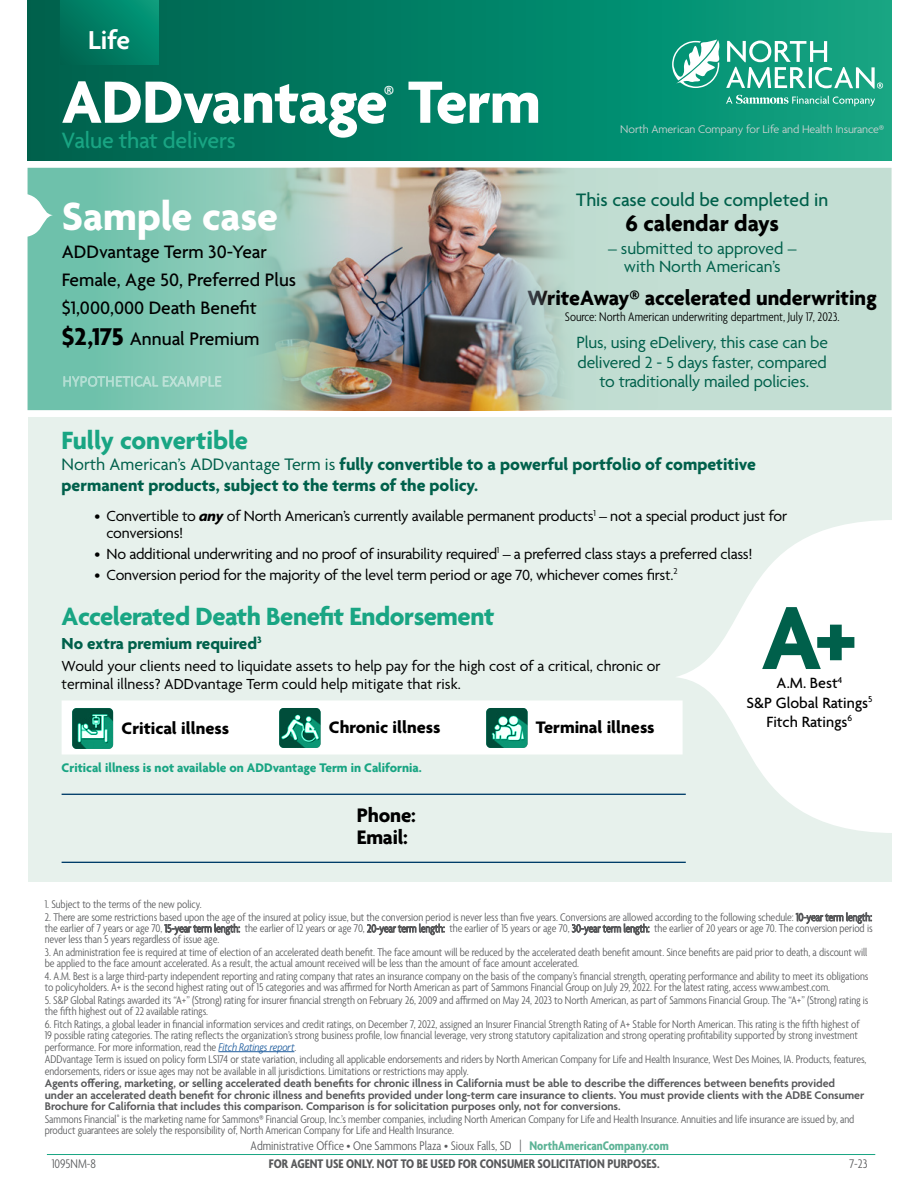
<style>
.page{position:relative;width:918px;height:1188px;background:#fff}
.page>*{position:absolute;margin:0;border:0;box-sizing:border-box;transform-origin:0 0}
.t1{font:700 96.3px "Agenda";color:#00604b}
.t2{font:700 64.5px "Agenda";letter-spacing:-.01em;color:#fff}
.t3{font:700 42.6px "Agenda";color:#fff}
.t4{font:600 28.05px "Agenda";color:#fff}
.t5{font:700 27px "Agenda";letter-spacing:-.015em;color:#19a583}
.t6{font:500 24px "Agenda";letter-spacing:-.01em;color:#19a583}
.t7{font:700 24px "Agenda";letter-spacing:-.005em;color:#000}
.t8{font:700 22.35px "Agenda";color:#000}
.t9{font:500 21.9px "Agenda";color:#fff}
.t10{font:700 21.15px/22.4px "Agenda";letter-spacing:-.01em;color:#000}
.t11{font:500 19.65px "Agenda";color:#000}
.t12{font:500 19.5px/27.9px "Agenda";color:#000}
.t13{font:500 19.5px "Agenda";color:#00604b}
.t14{font:700 18px/21px "Agenda";color:#00604b}
.t15{font:700 18px "Agenda";color:#000}
.t16{font:17.55px/19.5px "Agenda";letter-spacing:-.01em;color:#00604b;text-align:center}
.t17{font:700 17.25px "Agenda";color:#00604b}
.t18{font:500 16.05px/19.2px "Agenda";color:#000;text-align:center}
.t19{font:15.9px/16.5px "Agenda";letter-spacing:-.015em;color:#000}
.t20{font:15.75px/18px "Agenda";color:#000}
.t21{font:300 15.3px "Calibri";letter-spacing:.01em;color:#fff}
.t22{font:300 condensed 13.5px "Agenda";color:#58595b}
.t23{font:700 condensed 13.5px "Agenda";color:#58595b}
.t24{font:700 13.5px "Agenda";color:#19a583}
.t25{font:300 condensed 13.5px "Agenda";color:#000}
.t26{font:300 condensed 12px/11.2px "Agenda";letter-spacing:-.005em;color:#58595b}
.t27{font:600 12px/11.2px "Agenda";letter-spacing:-.005em;color:#58595b}
.t28{font:300 12px "Agenda";letter-spacing:-.01em;color:#d1d3d4}
.s1{font-weight:700;font-size:26.25px}
.s2{font-weight:400}
.s3{font-weight:700;font-style:italic}
.s4{font-style:italic;color:#215e9e}
.s5{font-weight:700;color:#5db396}
</style>
<div class="page">
<div style="left:28px;top:0;width:864px;height:160px;background:linear-gradient(to right,#005f4b,#0da583)"></div>
<svg style="left:672px;top:40px;width:48px;height:48px"></svg>
<svg style="left:726px;top:95px;width:149px;height:11px;background:#4ab59c"></svg>
<svg style="left:726px;top:41px;width:157px;height:48px"></svg>
<hr style="left:47px;top:1154px;width:828px;height:1px;background:#19a583">
<hr style="left:218px;top:1051px;width:76px;height:1px;background:#215e9e">
<div style="left:727px;top:168px;width:165px;height:242px;background:#c3ded3"></div>
<svg style="left:28px;top:168px;width:699px;height:242px;background:#98cfbe"></svg>
<div style="left:28px;top:418px;width:864px;height:464px;background:#e7f1ec"></div>
<svg style="left:675px;top:520px;width:217px;height:313px;fill:#fff"></svg>
<div style="left:62px;top:700px;width:621px;height:54px;background:#fff"></div>
<img style="left:72px;top:708px;width:41px;height:41px">
<img style="left:279px;top:708px;width:42px;height:40px">
<img style="left:486px;top:708px;width:42px;height:40px">
<img style="left:236px;top:168px;width:344px;height:242px">
<svg style="left:27px;top:193px;width:26px;height:45px"></svg>
<hr style="left:62px;top:862px;width:624px;height:1px;background:#003d69">
<hr style="left:62px;top:794px;width:624px;height:1px;background:#003d69">
<div style="left:60px;top:0;width:98px;height:65px;background:linear-gradient(to right,#006c55,#029173)"></div>
<h3 class="t4" style="left:88px;top:25px;width:44px">Life</h3>
<h2 class="t2" style="left:62px;top:67px;width:481px">ADDvantage Term</h2>
<h3 class="t9" style="left:384px;top:81px;width:12px">®</h3>
<h3 class="t6" style="left:62px;top:128px;width:176px">Value that delivers</h3>
<p class="t28" style="left:620px;top:122px;width:265px">North American Company for Life and Health Insurance®</p>
<h3 class="t3" style="left:62px;top:194px;width:218px">Sample case</h3>
<h3 class="t12" style="left:62px;top:239px;width:236px">ADDvantage Term 30-Year<br>Female, Age 50, Preferred Plus $1,000,000 Death Benefit</h3>
<h3 class="t11" style="left:62px;top:329px;width:199px"><span class="s1">$2,175</span> Annual Premium</h3>
<p class="t21" style="left:62px;top:372px;width:161px">HYPOTHETICAL EXAMPLE</p>
<h3 class="t13" style="left:576px;top:189px;width:254px">This case could be completed in</h3>
<h3 class="t7" style="left:626px;top:211px;width:155px">6 calendar days</h3>
<h3 class="t16" style="left:608px;top:241px;width:190px;line-height:17.5px">– submitted to approved – with North American’s</h3>
<h3 class="t8" style="left:528px;top:285px;width:351px">WriteAway® accelerated underwriting</h3>
<p class="t25" style="left:565px;top:309px;width:276px">Source: North American underwriting department, July 17, 2023.</p>
<h3 class="t16" style="left:577px;top:334px;width:253px">Plus, using eDelivery, this case can be delivered 2 - 5 days faster, compared to traditionally mailed policies.</h3>
<h3 class="t5" style="left:62px;top:426px;width:188px">Fully convertible</h3>
<h3 class="t14" style="left:62px;top:455px;width:696px"><span class="s2">North American’s ADDvantage Term is</span> fully convertible to a powerful portfolio of competitive permanent products, subject to the terms of the policy.</h3>
<h3 class="t19" style="left:107px;top:509px;width:682px;text-indent:-12px">• Convertible to <span class="s3">any</span> of North American’s currently available permanent products<sup>1</sup> – not a special product just for conversions!</h3>
<h3 class="t19" style="left:95px;top:546px;width:660px">• No additional underwriting and no proof of insurability required<sup>1</sup> – a preferred class stays a preferred class!</h3>
<h3 class="t19" style="left:95px;top:567px;width:585px">• Conversion period for the majority of the level term period or age 70, whichever comes first.<sup>2</sup></h3>
<h3 class="t5" style="left:62px;top:602px;width:434px">Accelerated Death Benefit Endorsement</h3>
<h3 class="t17" style="left:62px;top:634px;width:202px">No extra premium required<sup>3</sup></h3>
<h3 class="t20" style="left:62px;top:658px;width:601px">Would your clients need to liquidate assets to help pay for the high cost of a critical, chronic or terminal illness? ADDvantage Term could help mitigate that risk.</h3>
<h3 class="t15" style="left:122px;top:719px;width:109px">Critical illness</h3>
<h3 class="t15" style="left:329px;top:717px;width:113px">Chronic illness</h3>
<h3 class="t15" style="left:536px;top:717px;width:120px">Terminal illness</h3>
<p class="t24" style="left:62px;top:760px;width:362px">Critical illness is not available on ADDvantage Term in California.</p>
<h1 class="t1" style="left:761px;top:586px;width:98px">A+</h1>
<h3 class="t18" style="left:746px;top:675px;width:128px">A.M. Best<sup>4<br></sup>S&amp;P Global Ratings<sup>5<br></sup>Fitch Ratings<sup>6</sup></h3>
<h3 class="t10" style="left:357px;top:805px;width:60px">Phone:<br>Email:</h3>
<p class="t26" style="left:45px;top:900px;width:158px">1. Subject to the terms of the new policy.</p>
<p class="t26" style="left:45px;top:912px;width:829px;text-align:justify">2. There are some restrictions based upon the age of the insured at policy issue, but the conversion period is never less than five years. Conversions are allowed according to the following schedule: 10-year term length: the earlier of 7 years or age 70, 15-year term length: the earlier of 12 years or age 70, 20-year term length: the earlier of 15 years or age 70, 30-year term length: the earlier of 20 years or age 70. The conversion period is never less than 5 years regardless of issue age.</p>
<p class="t26" style="left:45px;top:948px;width:824px">3. An administration fee is required at time of election of an accelerated death benefit. The face amount will be reduced by the accelerated death benefit amount. Since benefits are paid prior to death, a discount will be applied to the face amount accelerated. As a result, the actual amount received will be less than the amount of face amount accelerated.</p>
<p class="t26" style="left:45px;top:971px;width:825px">4. A.M. Best is a large third-party independent reporting and rating company that rates an insurance company on the basis of the company’s financial strength, operating performance and ability to meet its obligations to policyholders. A+ is the second highest rating out of 15 categories and was affirmed for North American as part of Sammons Financial Group on July 29, 2022. For the latest rating, access www.ambest.com.</p>
<p class="t26" style="left:45px;top:995px;width:825px">5. S&amp;P Global Ratings awarded its “A+” (Strong) rating for insurer financial strength on February 26, 2009 and affirmed on May 24, 2023 to North American, as part of Sammons Financial Group. The “A+” (Strong) rating is the fifth highest out of 22 available ratings.</p>
<p class="t26" style="left:45px;top:1019px;width:816px">6. Fitch Ratings, a global leader in financial information services and credit ratings, on December 7, 2022, assigned an Insurer Financial Strength Rating of A+ Stable for North American. This rating is the fifth highest of<br>19 possible rating categories. The rating reflects the organization’s strong business profile, low financial leverage, very strong statutory capitalization and strong operating profitability supported by strong investment performance. For more information, read the <span class="s4">Fitch Ratings report</span>.</p>
<p class="t26" style="left:45px;top:1055px;width:823px">ADDvantage Term is issued on policy form LS174 or state variation, including all applicable endorsements and riders by North American Company for Life and Health Insurance, West Des Moines, IA. Products, features, endorsements, riders or issue ages may not be available in all jurisdictions. Limitations or restrictions may apply.</p>
<p class="t27" style="left:45px;top:1079px;width:821px">Agents offering, marketing, or selling accelerated death benefits for chronic illness in California must be able to describe the differences between benefits provided under an accelerated death benefit for chronic illness and benefits provided under long-term care insurance to clients. You must provide clients with the ADBE Consumer<br>Brochure for California that includes this comparison. Comparison is for solicitation purposes only, not for conversions.</p>
<p class="t26" style="left:45px;top:1114px;width:811px">Sammons Financial<sup>®</sup> is the marketing name for Sammons® Financial Group, Inc.’s member companies, including North American Company for Life and Health Insurance. Annuities and life insurance are issued by, and product guarantees are solely the responsibility of, North American Company for Life and Health Insurance.</p>
<p class="t22" style="left:251px;top:1139px;width:420px">Administrative Office • One Sammons Plaza • Sioux Falls, SD | <span class="s5">NorthAmericanCompany.com</span></p>
<p class="t22" style="left:52px;top:1157px;width:46px">1095NM-8</p>
<p class="t23" style="left:269px;top:1157px;width:392px">FOR AGENT USE ONLY. NOT TO BE USED FOR CONSUMER SOLICITATION PURPOSES.</p>
<p class="t22" style="left:849px;top:1157px;width:20px">7-23</p>
</div>
